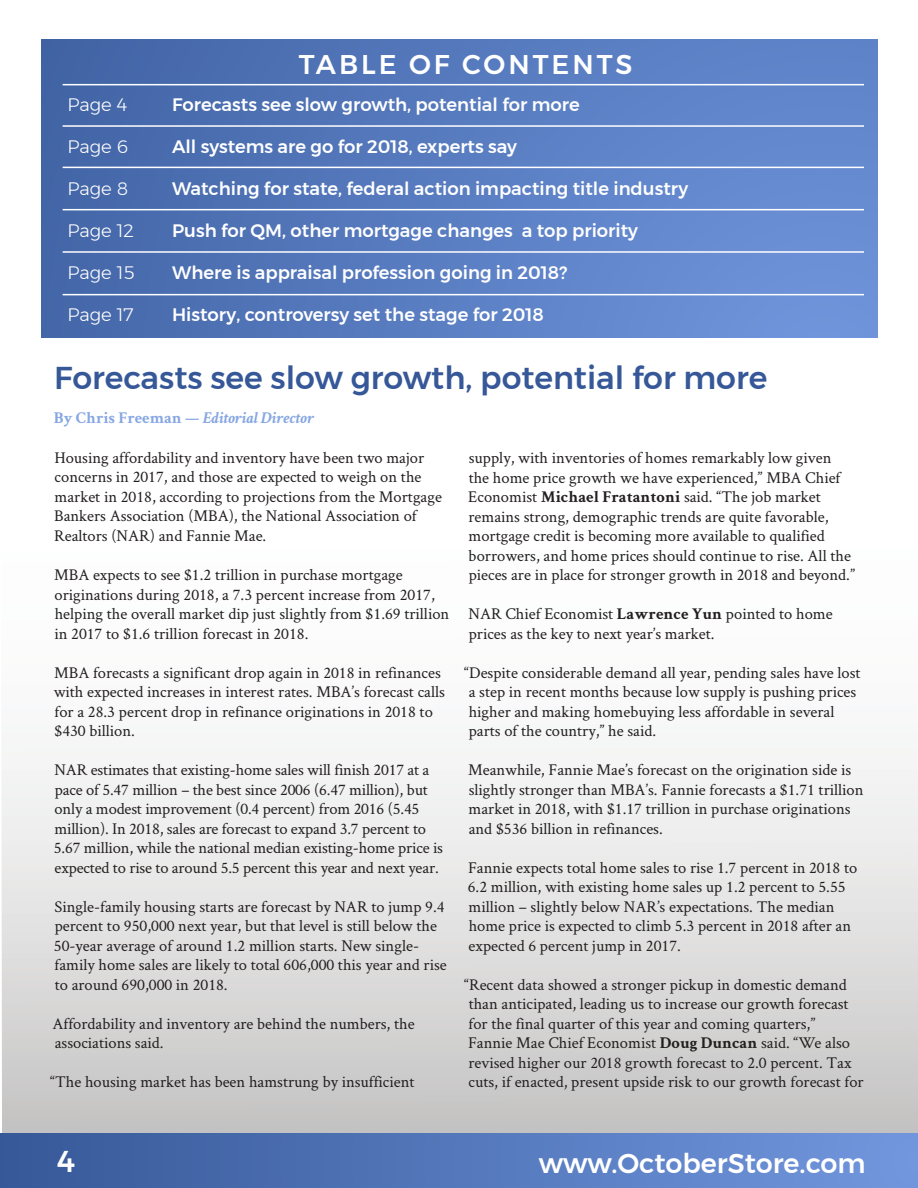
<style>
.page{position:relative;width:918px;height:1188px;background:#fff}
.page>*{position:absolute;margin:0;border:0;box-sizing:border-box;transform-origin:0 0}
.t1{font:500 31.5px "Montserrat";color:#365898}
.t2{font:500 30px "Montserrat";color:#fff}
.Paragraph_Style_1{font:500 27px "Montserrat";color:#fff}
.Paragraph_Style_1-2{font:500 27px "Montserrat";letter-spacing:.11em;color:#fff}
.contents{font:500 18px "Montserrat";color:#fff}
.Paragraph_Style_1-3{font:300 18px "Montserrat";color:#fff}
.Paragraph_Style_1-4{font:16.5px/19.5px "Crimson Text";color:#231f20}
.Paragraph_Style_1-5{font:italic 700 16.5px "Crimson Text";color:#87a7e3}
.s1{font-style:normal}
.s2{font-weight:700}
</style>
<div class="page">
<svg style="left:2px;top:749px;width:916px;height:384px"></svg>
<div style="left:41px;top:39px;width:836px;height:298px;background:linear-gradient(to right,#4568a9,#6d91d7)"></div>
<div style="left:0;top:1133px;width:918px;height:55px;background:linear-gradient(to right,#365898,#7297de)"></div>
<hr style="left:63px;top:84px;width:801px;height:1px;background:#fff">
<hr style="left:63px;top:125px;width:801px;height:2px;background:#fff">
<hr style="left:63px;top:167px;width:801px;height:1px;background:#fff">
<hr style="left:63px;top:209px;width:801px;height:1px;background:#fff">
<hr style="left:63px;top:251px;width:801px;height:2px;background:#fff">
<hr style="left:63px;top:294px;width:801px;height:1px;background:#fff">
<p class="Paragraph_Style_1-3" style="left:68px;top:91px;width:61px">Page 4</p>
<p class="Paragraph_Style_1-3" style="left:68px;top:133px;width:62px">Page 6</p>
<p class="Paragraph_Style_1-3" style="left:68px;top:175px;width:62px">Page 8</p>
<p class="Paragraph_Style_1-3" style="left:68px;top:217px;width:68px">Page 12</p>
<p class="Paragraph_Style_1-3" style="left:68px;top:259px;width:68px">Page 15</p>
<p class="Paragraph_Style_1-3" style="left:68px;top:301px;width:67px">Page 17</p>
<p class="Paragraph_Style_1-2" style="left:299px;top:44px;width:335px">TABLE OF CONTENTS</p>
<p class="contents" style="left:172px;top:91px;width:409px">Forecasts see slow growth, potential for more</p>
<p class="contents" style="left:172px;top:133px;width:346px">All systems are go for 2018, experts say</p>
<p class="contents" style="left:172px;top:175px;width:518px">Watching for state, federal action impacting title industry</p>
<p class="contents" style="left:172px;top:217px;width:467px">Push for QM, other mortgage changes a top priority</p>
<p class="contents" style="left:172px;top:259px;width:397px">Where is appraisal profession going in 2018?</p>
<p class="contents" style="left:172px;top:301px;width:373px">History, controversy set the stage for 2018</p>
<p class="t1" style="left:54px;top:353px;width:715px">Forecasts see slow growth, potential for more</p>
<p class="Paragraph_Style_1-5" style="left:54px;top:408px;width:262px"><span class="s1">By Chris Freeman —</span> Editorial Director</p>
<p class="Paragraph_Style_1-4" style="left:54px;top:447px;width:389px">Housing affordability and inventory have been two major concerns in 2017, and those are expected to weigh on the market in 2018, according to projections from the Mortgage Bankers Association (MBA), the National Association of Realtors (NAR) and Fannie Mae.</p>
<p class="Paragraph_Style_1-4" style="left:54px;top:564px;width:397px">MBA expects to see $1.2 trillion in purchase mortgage originations during 2018, a 7.3 percent increase from 2017, helping the overall market dip just slightly from $1.69 trillion in 2017 to $1.6 trillion forecast in 2018.</p>
<p class="Paragraph_Style_1-4" style="left:54px;top:662px;width:393px">MBA forecasts a significant drop again in 2018 in refinances with expected increases in interest rates. MBA’s forecast calls for a 28.3 percent drop in refinance originations in 2018 to $430 billion.</p>
<p class="Paragraph_Style_1-4" style="left:54px;top:759px;width:391px">NAR estimates that existing-home sales will finish 2017 at a pace of 5.47 million – the best since 2006 (6.47 million), but only a modest improvement (0.4 percent) from 2016 (5.45 million). In 2018, sales are forecast to expand 3.7 percent to 5.67 million, while the national median existing-home price is expected to rise to around 5.5 percent this year and next year.</p>
<p class="Paragraph_Style_1-4" style="left:54px;top:896px;width:394px">Single-family housing starts are forecast by NAR to jump 9.4 percent to 950,000 next year, but that level is still below the 50-year average of around 1.2 million starts. New single&shy;family home sales are likely to total 606,000 this year and rise to around 690,000 in 2018.</p>
<p class="Paragraph_Style_1-4" style="left:53px;top:1013px;width:364px">Affordability and inventory are behind the numbers, the associations said.</p>
<p class="Paragraph_Style_1-4" style="left:50px;top:1071px;width:366px">“The housing market has been hamstrung by insufficient</p>
<p class="Paragraph_Style_1-4" style="left:468px;top:447px;width:388px">supply, with inventories of homes remarkably low given the home price growth we have experienced,” MBA Chief Economist <span class="s2">Michael Fratantoni</span> said. “The job market remains strong, demographic trends are quite favorable, mortgage credit is becoming more available to qualified borrowers, and home prices should continue to rise. All the pieces are in place for stronger growth in 2018 and beyond.”</p>
<p class="Paragraph_Style_1-4" style="left:468px;top:603px;width:366px">NAR Chief Economist <span class="s2">Lawrence Yun</span> pointed to home prices as the key to next year’s market.</p>
<p class="Paragraph_Style_1-4" style="left:464px;top:662px;width:398px">“Despite considerable demand all year, pending sales have lost a step in recent months because low supply is pushing prices higher and making homebuying less affordable in several parts of the country,” he said.</p>
<p class="Paragraph_Style_1-4" style="left:468px;top:760px;width:397px">Meanwhile, Fannie Mae’s forecast on the origination side is slightly stronger than MBA’s. Fannie forecasts a $1.71 trillion market in 2018, with $1.17 trillion in purchase originations and $536 billion in refinances.</p>
<p class="Paragraph_Style_1-4" style="left:468px;top:857px;width:391px">Fannie expects total home sales to rise 1.7 percent in 2018 to 6.2 million, with existing home sales up 1.2 percent to 5.55 million – slightly below NAR’s expectations. The median home price is expected to climb 5.3 percent in 2018 after an expected 6 percent jump in 2017.</p>
<p class="Paragraph_Style_1-4" style="left:464px;top:974px;width:401px">“Recent data showed a stronger pickup in domestic demand than anticipated, leading us to increase our growth forecast for the final quarter of this year and coming quarters,”<br>Fannie Mae Chief Economist <span class="s2">Doug Duncan</span> said. “We also revised higher our 2018 growth forecast to 2.0 percent. Tax cuts, if enacted, present upside risk to our growth forecast for</p>
<p class="t2" style="left:58px;top:1138px;width:19px">4</p>
<p class="Paragraph_Style_1" style="left:539px;top:1142px;width:328px">www.OctoberStore.com</p>
</div>
